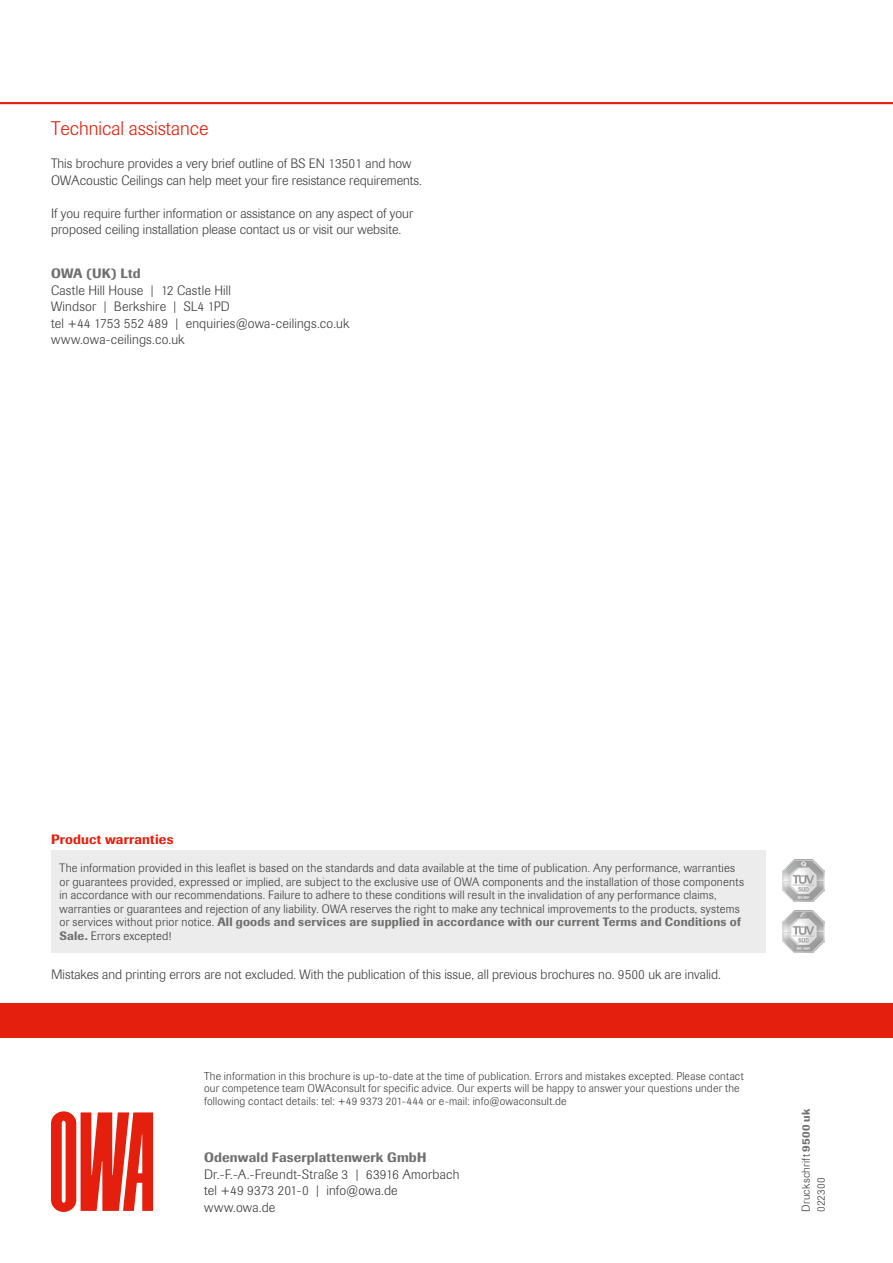
<style>
.page{position:relative;width:893px;height:1263px;background:#fff}
.page>*{position:absolute;margin:0;border:0;box-sizing:border-box;transform-origin:0 0}
.t1{font:300 19.5px "Imago Pro";color:#e41f0d}
.t2{font:300 13.5px/16.5px "Imago Pro";color:#3b3b3a}
.t3{font:500 13.5px "Imago Pro";letter-spacing:.01em;color:#6f6f6e}
.t4{font:500 13.5px "Imago Pro";letter-spacing:.015em;color:#e41f0d}
.t5{font:300 12px/13.5px "Imago Pro";letter-spacing:.02em;color:#3b3b3a}
.t6{font:300 11.25px/12.3px "Imago Pro";letter-spacing:.02em;color:#3b3b3a}
.s1{font-weight:500;color:#6f6f6e}
</style>
<div class="page">
<hr style="left:0;top:102px;width:893px;height:2px;background:#e41f0d">
<div style="left:0;top:1003px;width:893px;height:34px;background:#e41f0d"></div>
<svg style="left:51px;top:1111px;width:102px;height:101px"></svg>
<img style="left:782px;top:910px;width:43px;height:42px">
<img style="left:782px;top:859px;width:43px;height:43px">
<div style="left:51px;top:850px;width:714px;height:102px;background:#ececec"></div>
<h1 class="t1" style="left:51px;top:116px;width:159px">Technical assistance</h1>
<p class="t2" style="left:51px;top:155px;width:371px">This brochure provides a very brief outline of BS EN 13501 and how<br>OWAcoustic Ceilings can help meet your fire resistance requirements.</p>
<p class="t2" style="left:51px;top:205px;width:364px">If you require further information or assistance on any aspect of your proposed ceiling installation please contact us or visit our website.</p>
<p class="t3" style="left:51px;top:265px;width:91px">OWA (UK) Ltd</p>
<p class="t2" style="left:51px;top:281px;width:300px">Castle Hill House | 12 Castle Hill<br>Windsor | Berkshire | SL4 1PD<br>tel +44 1753 552 489 | enquiries@owa-ceilings.co.uk www.owa-ceilings.co.uk</p>
<p class="t4" style="left:51px;top:830px;width:124px">Product warranties</p>
<p class="t5" style="left:60px;top:861px;width:686px">The information provided in this leaflet is based on the standards and data available at the time of publication. Any performance, warranties or guarantees provided, expressed or implied, are subject to the exclusive use of OWA components and the installation of those components in accordance with our recommendations. Failure to adhere to these conditions will result in the invalidation of any performance claims, warranties or guarantees and rejection of any liability. OWA reserves the right to make any technical improvements to the products, systems or services without prior notice. <span class="s1">All goods and services are supplied in accordance with our current Terms and Conditions of Sale.</span> Errors excepted!</p>
<p class="t2" style="left:51px;top:966px;width:670px">Mistakes and printing errors are not excluded. With the publication of this issue, all previous brochures no. 9500 uk are invalid.</p>
<p class="t6" style="left:204px;top:1070px;width:541px">The information in this brochure is up-to-date at the time of publication. Errors and mistakes excepted. Please contact our competence team OWAconsult for specific advice. Our experts will be happy to answer your questions under the following contact details: tel: +49 9373 201-444 or e-mail: info@owaconsult.de</p>
<p class="t3" style="left:204px;top:1149px;width:224px">Odenwald Faserplattenwerk GmbH</p>
<p class="t2" style="left:204px;top:1166px;width:257px">Dr.-F.-A.-Freundt-Straße 3 | 63916 Amorbach tel +49 9373 201-0 | info@owa.de www.owa.de</p>
<p class="t6" style="left:798px;top:1212px;width:105px;line-height:15px;rotate:-90deg">Druckschrift <span class="s1">9500 uk<br></span>022300</p>
</div>
